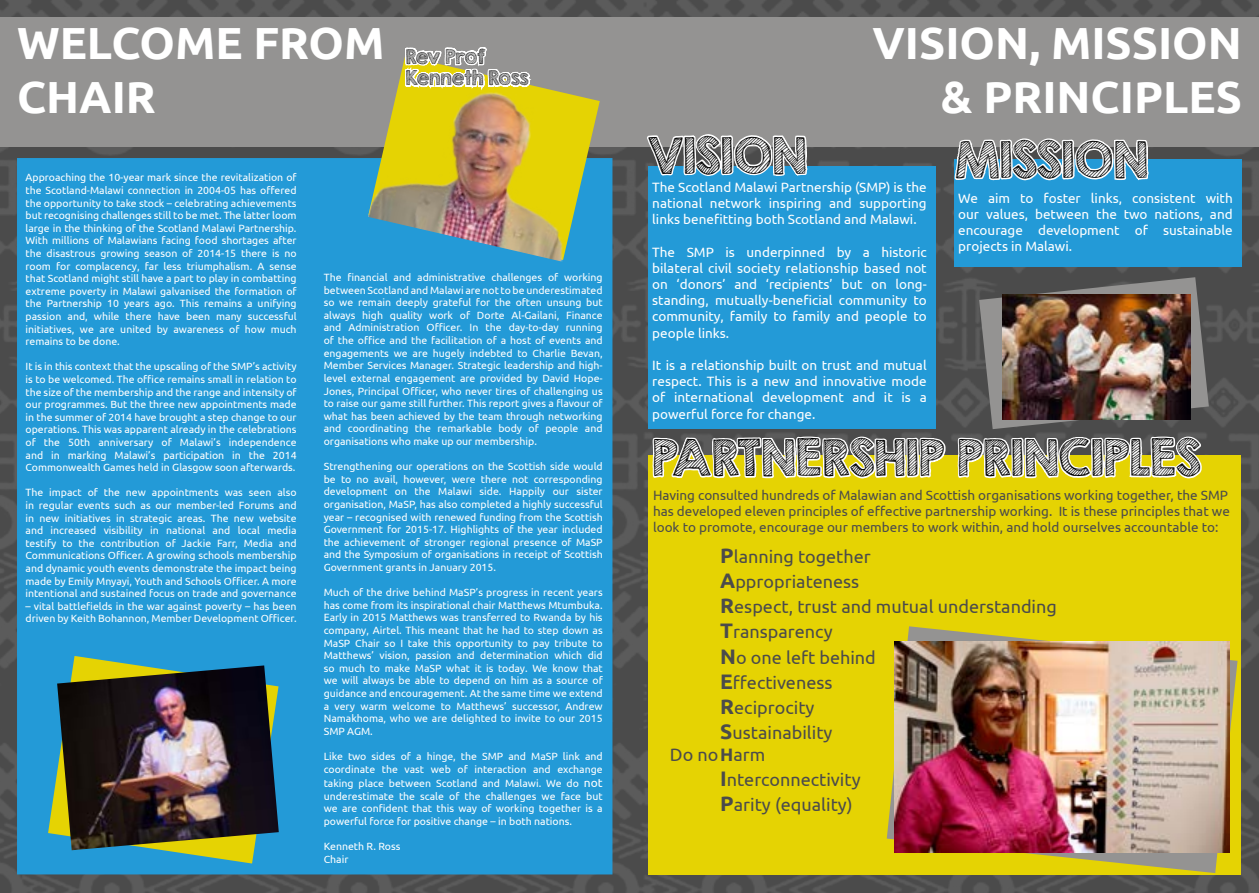
<style>
.page{position:relative;width:1259px;height:893px;background:#fff}
.page>*{position:absolute;margin:0;border:0;box-sizing:border-box;transform-origin:0 0}
.t1{font:700 45px/54px "Ubuntu";color:#fff;text-align:right}
.t2{font:45px "KG Second Chances Sketch";color:#000}
.t3{font:18px/25.2px "Ubuntu";color:#4b4b4b}
.t4{font:18px/21.6px "KG Second Chances Sketch";color:#000}
.t5{font:13.5px/16.2px "Ubuntu";color:#fff;text-align:justify}
.t6{font:13.5px/16.2px "Ubuntu";color:#4b4b4b}
.t7{font:10.5px/12.6px "Ubuntu";color:#fff;text-align:justify}
.s1{font-size:12px}
.s2{font-weight:700;font-size:21px}
.s3{font-weight:700}
</style>
<div class="page">
<img style="left:0;top:0;width:1259px;height:893px">
<div style="left:17px;top:158px;width:595px;height:716px;background:#239ad7"></div>
<div style="left:0;top:17px;width:1259px;height:130px;background:#949392"></div>
<img style="left:368px;top:65px;width:232px;height:197px">
<svg style="left:403px;top:47px;width:133px;height:56px"></svg>
<div style="left:954px;top:159px;width:287px;height:107px;background:#239ad7"></div>
<div style="left:649px;top:456px;width:592px;height:419px;background:#e5d303"></div>
<svg style="left:48px;top:656px;width:206px;height:207px"></svg>
<img style="left:57px;top:665px;width:222px;height:185px">
<svg style="left:645px;top:0;width:563px;height:605px"></svg>
<img style="left:1002px;top:295px;width:188px;height:125px">
<svg style="left:886px;top:626px;width:351px;height:247px"></svg>
<img style="left:895px;top:641px;width:334px;height:211px">
<h1 class="t1" style="left:17px;top:16px;width:369px;text-align:left">WELCOME FROM<br>CHAIR</h1>
<h2 class="t4" style="left:406px;top:45px;width:124px">Rev Prof<br>Kenneth Ross</h2>
<p class="t7" style="left:26px;top:171px;width:273px">Approaching the 10-year mark since the revitalization of the Scotland-Malawi connection in 2004-05 has offered the opportunity to take stock – celebrating achievements but recognising challenges still to be met. The latter loom large in the thinking of the Scotland Malawi Partnership.<br>With millions of Malawians facing food shortages after the disastrous growing season of 2014-15 there is no room for complacency, far less triumphalism. A sense that Scotland might still have a part to play in combatting extreme poverty in Malawi galvanised the formation of the Partnership 10 years ago. This remains a unifying passion and, while there have been many successful initiatives, we are united by awareness of how much remains to be done.</p>
<p class="t7" style="left:26px;top:360px;width:273px">It is in this context that the upscaling of the SMP’s activity is to be welcomed. The office remains small in relation to the size of the membership and the range and intensity of our programmes. But the three new appointments made in the summer of 2014 have brought a step change to our operations. This was apparent already in the celebrations of the 50th anniversary of Malawi’s independence and in marking Malawi’s participation in the 2014<br>Commonwealth Games held in Glasgow soon afterwards.</p>
<p class="t7" style="left:26px;top:486px;width:273px">The impact of the new appointments was seen also in regular events such as our member-led Forums and in new initiatives in strategic areas. The new website and increased visibility in national and local media testify to the contribution of Jackie Farr, Media and Communications Officer. A growing schools membership and dynamic youth events demonstrate the impact being made by Emily Mnyayi, Youth and Schools Officer. A more intentional and sustained focus on trade and governance</p>
<p class="t7" style="left:26px;top:599px;width:272px">– vital battlefields in the war against poverty – has been driven by Keith Bohannon, Member Development Officer.</p>
<p class="t7" style="left:324px;top:271px;width:280px">The financial and administrative challenges of working between Scotland and Malawi are not to be underestimated so we remain deeply grateful for the often unsung but always high quality work of Dorte Al-Gailani, Finance and Administration Officer. In the day-to-day running of the office and the facilitation of a host of events and engagements we are hugely indebted to Charlie Bevan, Member Services Manager. Strategic leadership and high&shy;level external engagement are provided by David Hope-Jones, Principal Officer, who never tires of challenging us to raise our game still further. This report gives a flavour of what has been achieved by the team through networking and coordinating the remarkable body of people and organisations who make up our membership.</p>
<p class="t7" style="left:324px;top:460px;width:280px">Strengthening our operations on the Scottish side would be to no avail, however, were there not corresponding development on the Malawi side. Happily our sister organisation, MaSP, has also completed a highly successful year – recognised with renewed funding from the Scottish Government for 2015-17. Highlights of the year included the achievement of stronger regional presence of MaSP and the Symposium of organisations in receipt of Scottish Government grants in January 2015.</p>
<p class="t7" style="left:324px;top:586px;width:280px">Much of the drive behind MaSP’s progress in recent years has come from its inspirational chair Matthews Mtumbuka.<br>Early in 2015 Matthews was transferred to Rwanda by his company, Airtel. This meant that he had to step down as MaSP Chair so I take this opportunity to pay tribute to Matthews’ vision, passion and determination which did so much to make MaSP what it is today. We know that we will always be able to depend on him as a source of guidance and encouragement. At the same time we extend a very warm welcome to Matthews’ successor, Andrew Namakhoma, who we are delighted to invite to our 2015<br>SMP AGM.</p>
<p class="t7" style="left:324px;top:750px;width:280px">Like two sides of a hinge, the SMP and MaSP link and coordinate the vast web of interaction and exchange</p>
<p class="t7" style="left:324px;top:777px;width:280px">taking place between Scotland and Malawi. We do <span class="s1">not </span>underestimate the scale of the challenges we face but we are confident that this way of working together is a powerful force for positive change – in both nations.</p>
<p class="t7" style="left:324px;top:840px;width:78px">Kenneth R. Ross<br>Chair</p>
<h1 class="t1" style="left:872px;top:16px;width:371px">VISION, MISSION &amp; PRINCIPLES</h1>
<h1 class="t2" style="left:648px;top:127px;width:161px">VISION</h1>
<h1 class="t2" style="left:954px;top:131px;width:195px">MISSION</h1>
<p class="t5" style="left:652px;top:178px;width:276px">The Scotland Malawi Partnership (SMP) is the national network inspiring and supporting links benefitting both Scotland and Malawi.</p>
<p class="t5" style="left:652px;top:243px;width:276px">The SMP is underpinned by a historic bilateral civil society relationship based not on ‘donors’ and ‘recipients’ but on long&shy;standing, mutually-beneficial community to community, family to family and people to people links.</p>
<p class="t5" style="left:652px;top:357px;width:276px">It is a relationship built on trust and mutual respect. This is a new and innovative mode of international development and it is a powerful force for change.</p>
<p class="t5" style="left:958px;top:190px;width:276px">We aim to foster links, consistent with our values, between the two nations, and encourage development of sustainable projects in Malawi.</p>
<h1 class="t2" style="left:652px;top:429px;width:550px">PARTNERSHIP PRINCIPLES</h1>
<p class="t6" style="left:653px;top:487px;width:578px">Having consulted hundreds of Malawian and Scottish organisations working together, the SMP has developed eleven principles of effective partnership working. It is these principles that we look to promote, encourage our members to work within, and hold ourselves accountable to:</p>
<h2 class="t3" style="left:720px;top:543px;width:338px"><span class="s2">P</span>lanning together<br><span class="s2">A</span>ppropriateness<br><span class="s2">R</span>espect, trust and mutual understanding<br><span class="s2">T</span>ransparency<br><span class="s2">N</span>o one left behind<br><span class="s2">E</span>ffectiveness<br><span class="s2">R</span>eciprocity<br><span class="s2">S</span>ustainability</h2>
<h2 class="t3" style="left:720px;top:741px;width:142px;text-indent:-50px">Do no<span class="s3">H</span>arm<br><span class="s2">I</span>nterconnectivity<br><span class="s2">P</span>arity (equality)</h2>
</div>
